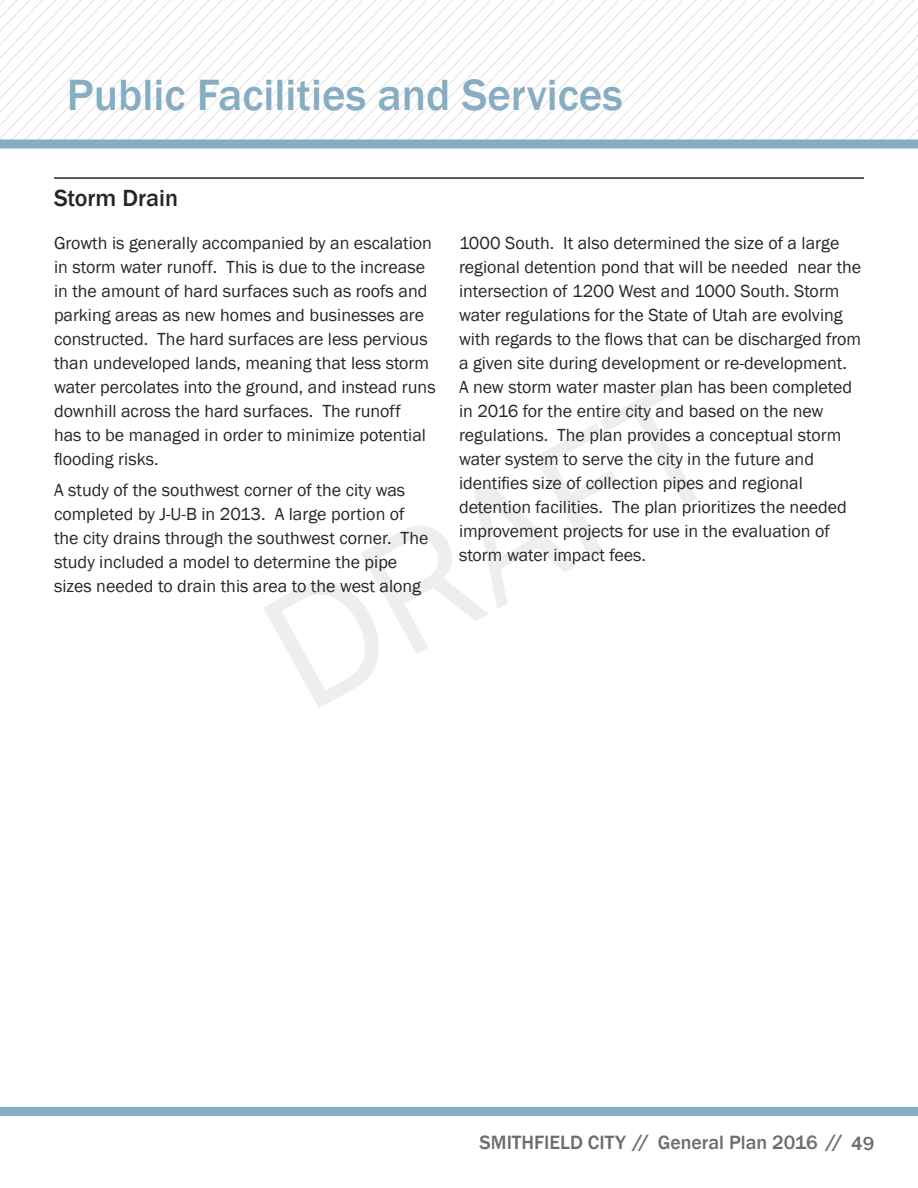
<style>
.page{position:relative;width:918px;height:1188px;background:#fff}
.page>*{position:absolute;margin:0;border:0;box-sizing:border-box;transform-origin:0 0}
.t1{font:500 45px "Franklin Gothic";color:#86adc1}
.Heading_1{font:500 24px "Franklin Gothic";color:#242728}
.t2{font:500 19.8px "Franklin Gothic";color:#6c6d70}
.Text{font:18px/24px "Franklin Gothic";color:#242728}
.s1{font-weight:800}
</style>
<div class="page">
<svg style="left:0;top:0;width:100px;height:140px"></svg>
<svg style="left:100px;top:0;width:818px;height:140px"></svg>
<div style="left:0;top:140px;width:918px;height:8px;background:#86adc1"></div>
<div style="left:0;top:1107px;width:918px;height:9px;background:#86adc1"></div>
<svg style="left:263px;top:382px;width:434px;height:326px"></svg>
<svg style="left:70px;top:79px;width:72px;height:32px"></svg>
<svg style="left:156px;top:79px;width:29px;height:32px"></svg>
<svg style="left:199px;top:79px;width:73px;height:32px"></svg>
<svg style="left:288px;top:66px;width:630px;height:74px"></svg>
<hr style="left:54px;top:177px;width:810px;height:2px;background:#242728">
<p class="t1" style="left:67px;top:67px;width:557px">Public Facilities and Services</p>
<p class="Heading_1" style="left:54px;top:183px;width:126px">Storm Drain</p>
<p class="Text" style="left:54px;top:232px;width:383px">Growth is generally accompanied by an escalation in storm water runoff. This is due to the increase in the amount of hard surfaces such as roofs and parking areas as new homes and businesses are constructed. The hard surfaces are less pervious than undeveloped lands, meaning that less storm water percolates into the ground, and instead runs downhill across the hard surfaces. The runoff<br>has to be managed in order to minimize potential flooding risks.</p>
<p class="Text" style="left:54px;top:478px;width:376px">A study of the southwest corner of the city was completed by J-U-B in 2013. A large portion of the city drains through the southwest corner. The study included a model to determine the pipe sizes needed to drain this area to the west along</p>
<p class="Text" style="left:459px;top:232px;width:404px">1000 South. It also determined the size of a large regional detention pond that will be needed near the intersection of 1200 West and 1000 South. Storm water regulations for the State of Utah are evolving with regards to the flows that can be discharged from a given site during development or re-development.<br>A new storm water master plan has been completed in 2016 for the entire city and based on the new regulations. The plan provides a conceptual storm water system to serve the city in the future and identifies size of collection pipes and regional detention facilities. The plan prioritizes the needed improvement projects for use in the evaluation of storm water impact fees.</p>
<p class="t2" style="left:480px;top:1131px;width:396px">SMITHFIELD CITY <span class="s1">//</span> General Plan 2016 <span class="s1">//</span> 49</p>
</div>
